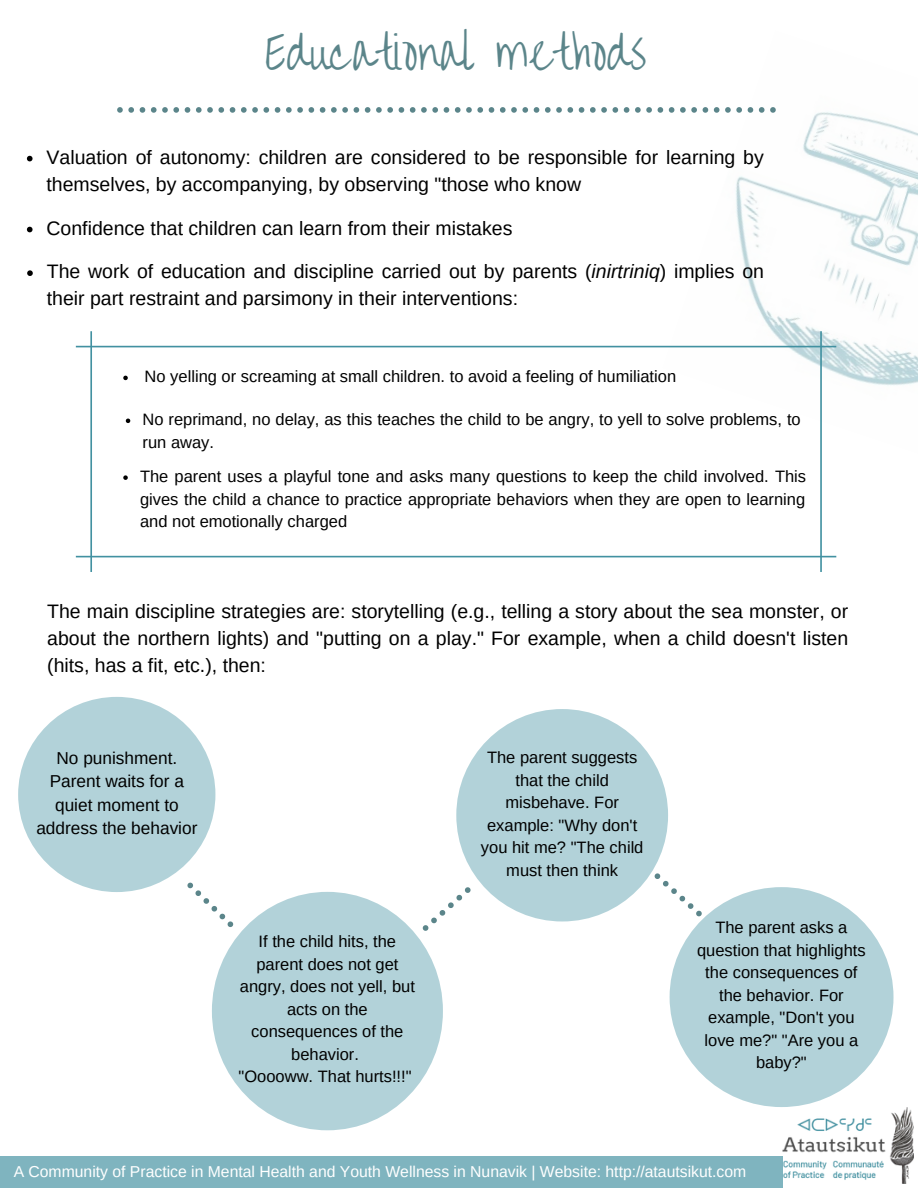
<style>
.page{position:relative;width:918px;height:1188px;background:#fff}
.page>*{position:absolute;margin:0;border:0;box-sizing:border-box;transform-origin:0 0}
.t1{font:45px "Overthe Rainbow";color:#5b858a}
.t2{font:19.5px/27px "Arimo";color:#000}
.t3{font:17.25px/23.5px "Arimo";color:#000;text-align:center}
.t4{font:16.5px/22.5px "Arimo";color:#000;text-align:center}
.t5{font:15.75px "Arimo";color:#fff}
.s1{font-style:italic}
</style>
<div class="page">
<img style="left:736px;top:112px;width:182px;height:274px">
<svg style="left:27px;top:270px;width:6px;height:6px"></svg>
<svg style="left:117px;top:107px;width:659px;height:6px"></svg>
<svg style="left:27px;top:156px;width:6px;height:5px"></svg>
<svg style="left:27px;top:227px;width:6px;height:5px"></svg>
<svg style="left:76px;top:331px;width:760px;height:241px"></svg>
<svg style="left:123px;top:376px;width:5px;height:4px"></svg>
<svg style="left:126px;top:419px;width:4px;height:4px"></svg>
<svg style="left:123px;top:475px;width:5px;height:5px"></svg>
<svg style="left:187px;top:882px;width:47px;height:45px"></svg>
<div style="left:18px;top:697px;width:197px;height:195px;background:#b2d2d9;border-radius:50%"></div>
<div style="left:456px;top:709px;width:212px;height:212px;background:#b2d2d9;border-radius:50%"></div>
<div style="left:670px;top:887px;width:224px;height:220px;background:#b2d2d9;border-radius:50%"></div>
<img style="left:783px;top:1107px;width:130px;height:77px">
<div style="left:0;top:1156px;width:783px;height:32px;background:#7fb4bf"></div>
<svg style="left:654px;top:873px;width:48px;height:44px"></svg>
<svg style="left:422px;top:887px;width:49px;height:44px"></svg>
<div style="left:212px;top:892px;width:231px;height:238px;background:#b2d2d9;border-radius:50%"></div>
<p class="t1" style="left:266px;top:28px;width:382px">Educational methods</p>
<p class="t2" style="left:47px;top:143px;width:719px">Valuation of autonomy: children are considered to be responsible for learning by themselves, by accompanying, by observing "those who know</p>
<p class="t2" style="left:47px;top:214px;width:467px">Confidence that children can learn from their mistakes</p>
<p class="t2" style="left:47px;top:258px;width:719px">The work of education and discipline carried out by parents (<span class="s1">inirtriniq</span>) implies on their part restraint and parsimony in their interventions:</p>
<p class="t4" style="left:145px;top:365px;width:533px">No yelling or screaming at small children. to avoid a feeling of humiliation</p>
<p class="t4" style="left:143px;top:408px;width:660px;text-align:left">No reprimand, no delay, as this teaches the child to be angry, to yell to solve problems, to run away.</p>
<p class="t4" style="left:140px;top:465px;width:668px;text-align:justify">The parent uses a playful tone and asks many questions to keep the child involved. This gives the child a chance to practice appropriate behaviors when they are open to learning and not emotionally charged</p>
<p class="t2" style="left:47px;top:598px;width:803px;text-align:justify">The main discipline strategies are: storytelling (e.g., telling a story about the sea monster, or about the northern lights) and "putting on a play." For example, when a child doesn't listen (hits, has a fit, etc.), then:</p>
<p class="t3" style="left:36px;top:746px;width:163px">No punishment.<br>Parent waits for a quiet moment to address the behavior</p>
<p class="t4" style="left:481px;top:746px;width:164px">The parent suggests that the child misbehave. For example: "Why don't you hit me? "The child must then think</p>
<p class="t4" style="left:240px;top:930px;width:177px">If the child hits, the parent does not get angry, does not yell, but acts on the consequences of the behavior.</p>
<p class="t4" style="left:239px;top:1065px;width:174px">"Ooooww. That hurts!!!"</p>
<p class="t4" style="left:697px;top:916px;width:170px">The parent asks a question that highlights the consequences of the behavior. For example, "Don't you love me?" "Are you a baby?"</p>
<p class="t5" style="left:14px;top:1163px;width:734px">A Community of Practice in Mental Health and Youth Wellness in Nunavik | Website: http://atautsikut.com</p>
</div>
